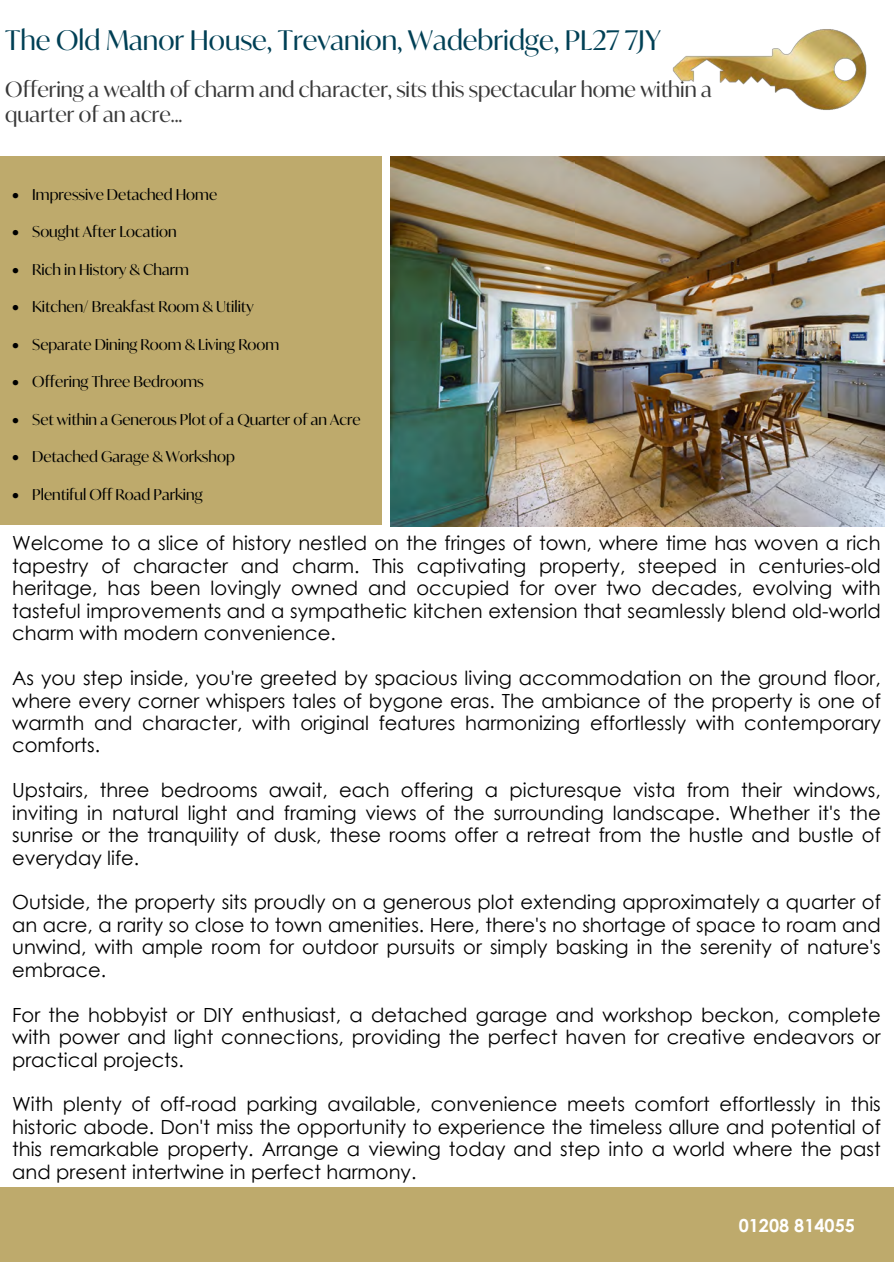
<style>
.page{position:relative;width:894px;height:1264px;background:#fff}
.page>*{position:absolute;margin:0;border:0;box-sizing:border-box;transform-origin:0 0}
.t1{font:27px "Ivy Mode";color:#004055}
.t2{font:21px/25.2px "Ivy Mode";color:#383838}
.t3{font:19.5px/22.5px "Century Gothic";color:#000;text-align:justify}
.t4{font:700 18px "Century Gothic";color:#fff}
.t5{font:15px "Ivy Mode";color:#000}
</style>
<div class="page">
<img style="left:390px;top:156px;width:494px;height:370px">
<div style="left:0;top:1187px;width:893px;height:74px;background:#beaa6c"></div>
<div style="left:0;top:156px;width:381px;height:368px;background:#beaa6c"></div>
<img style="left:672px;top:29px;width:195px;height:81px">
<h1 class="t1" style="left:5px;top:22px;width:657px">The Old Manor House, Trevanion, Wadebridge, PL27 7JY</h1>
<p class="t2" style="left:5px;top:76px;width:708px">Offering a wealth of charm and character, sits this spectacular home within a quarter of an acre...</p>
<p class="t5" style="left:12px;top:184px;width:206px">• Impressive Detached Home</p>
<p class="t5" style="left:12px;top:221px;width:166px">• Sought After Location</p>
<p class="t5" style="left:12px;top:259px;width:178px">• Rich in History &amp; Charm</p>
<p class="t5" style="left:12px;top:296px;width:243px">• Kitchen/ Breakfast Room &amp; Utility</p>
<p class="t5" style="left:12px;top:334px;width:268px">• Separate Dining Room &amp; Living Room</p>
<p class="t5" style="left:12px;top:371px;width:193px">• Offering Three Bedrooms</p>
<p class="t5" style="left:12px;top:409px;width:350px">• Set within a Generous Plot of a Quarter of an Acre</p>
<p class="t5" style="left:12px;top:446px;width:224px">• Detached Garage &amp; Workshop</p>
<p class="t5" style="left:12px;top:484px;width:192px">• Plentiful Off Road Parking</p>
<p class="t3" style="left:12px;top:532px;width:869px">Welcome to a slice of history nestled on the fringes of town, where time has woven a rich tapestry of character and charm. This captivating property, steeped in centuries-old heritage, has been lovingly owned and occupied for over two decades, evolving with tasteful improvements and a sympathetic kitchen extension that seamlessly blend old-world charm with modern convenience.</p>
<p class="t3" style="left:12px;top:666px;width:869px">As you step inside, you're greeted by spacious living accommodation on the ground floor, where every corner whispers tales of bygone eras. The ambiance of the property is one of warmth and character, with original features harmonizing effortlessly with contemporary comforts.</p>
<p class="t3" style="left:12px;top:778px;width:869px">Upstairs, three bedrooms await, each offering a picturesque vista from their windows, inviting in natural light and framing views of the surrounding landscape. Whether it's the sunrise or the tranquility of dusk, these rooms offer a retreat from the hustle and bustle of everyday life.</p>
<p class="t3" style="left:12px;top:890px;width:869px">Outside, the property sits proudly on a generous plot extending approximately a quarter of an acre, a rarity so close to town amenities. Here, there's no shortage of space to roam and unwind, with ample room for outdoor pursuits or simply basking in the serenity of nature's embrace.</p>
<p class="t3" style="left:12px;top:1003px;width:869px">For the hobbyist or DIY enthusiast, a detached garage and workshop beckon, complete with power and light connections, providing the perfect haven for creative endeavors or practical projects.</p>
<p class="t3" style="left:12px;top:1092px;width:869px">With plenty of off-road parking available, convenience meets comfort effortlessly in this historic abode. Don't miss the opportunity to experience the timeless allure and potential of this remarkable property. Arrange a viewing today and step into a world where the past and present intertwine in perfect harmony.</p>
<p class="t4" style="left:738px;top:1211px;width:118px">01208 814055</p>
</div>
